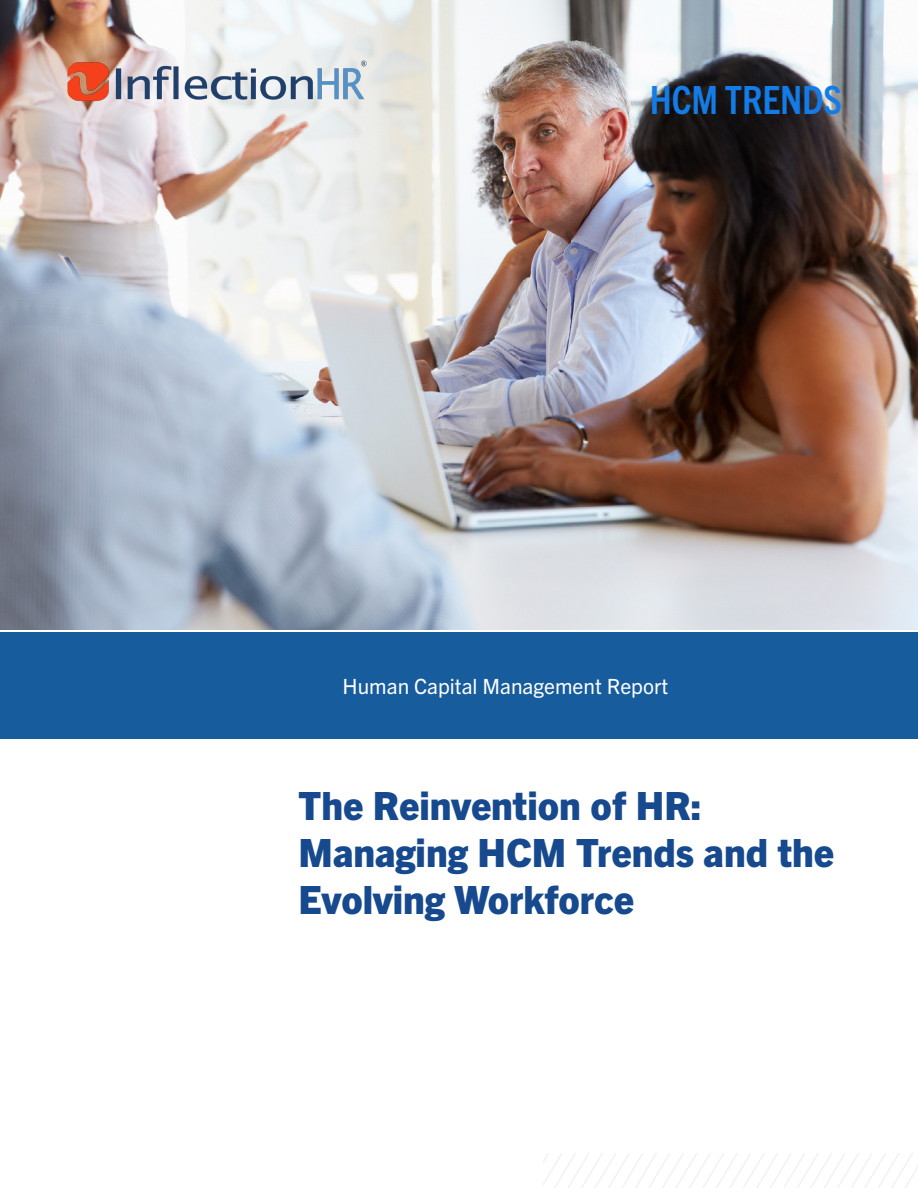
<style>
.page{position:relative;width:918px;height:1188px;background:#fff}
.page>*{position:absolute;margin:0;border:0;box-sizing:border-box;transform-origin:0 0}
.Title_1_2016{font:800 39px/46.8px "Trade Gothic Next LT Pro";color:#16498d}
.t1{font:700 condensed 39px "Trade Gothic Next LT Pro";letter-spacing:-.005em;color:#137ce6}
.HCM_report_2016{font:21px "Trade Gothic Next LT Pro";color:#fff}
</style>
<div class="page">
<div style="left:0;top:632px;width:918px;height:107px;background:#175d9e"></div>
<img style="left:0;top:0;width:918px;height:630px">
<svg style="left:543px;top:1153px;width:375px;height:35px"></svg>
<img style="left:63px;top:61px;width:322px;height:61px">
<p class="t1" style="left:650px;top:73px;width:194px">HCM TRENDS</p>
<p class="HCM_report_2016" style="left:343px;top:672px;width:327px">Human Capital Management Report</p>
<p class="Title_1_2016" style="left:299px;top:780px;width:537px">The Reinvention of HR:<br>Managing HCM Trends and the<br>Evolving Workforce</p>
</div>
